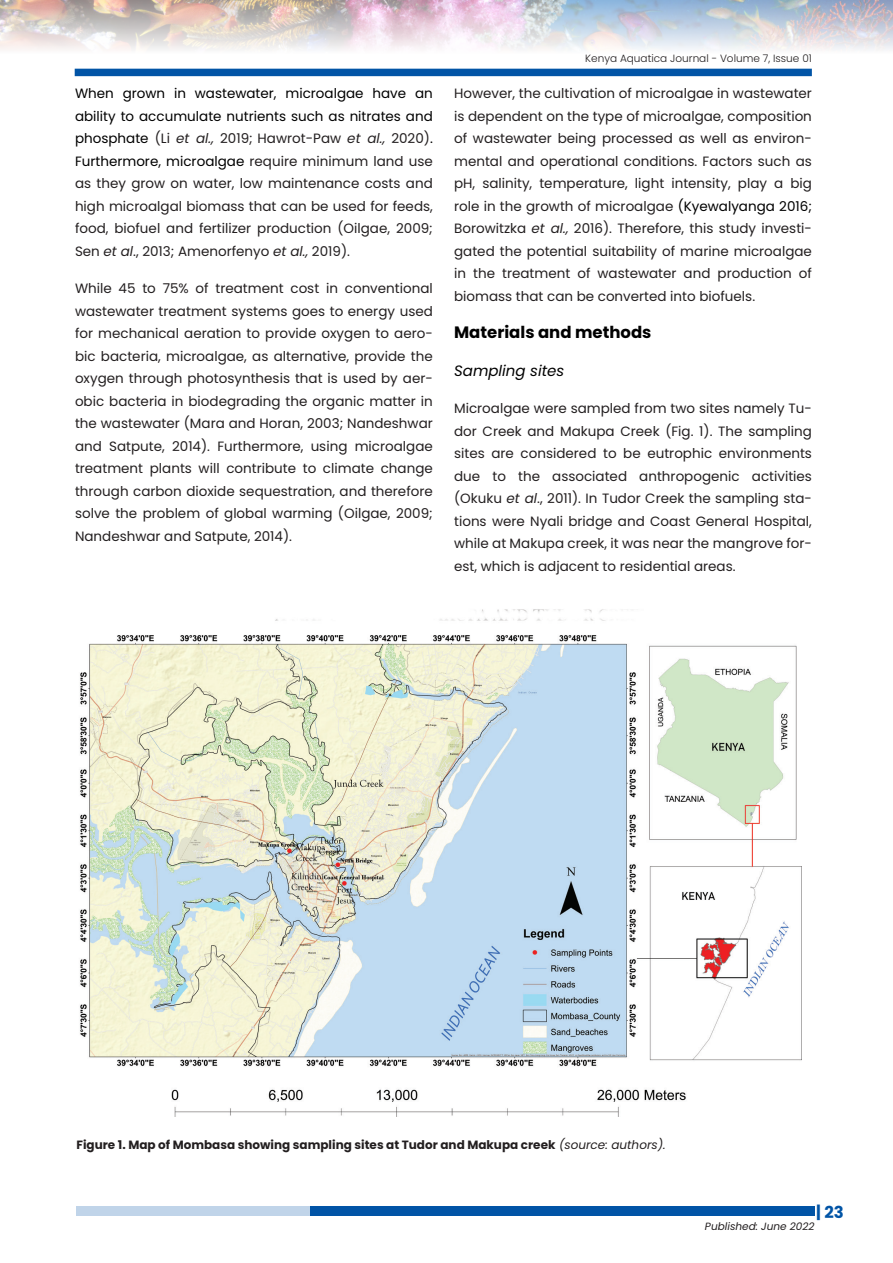
<style>
.page{position:relative;width:893px;height:1263px;background:#fff}
.page>*{position:absolute;margin:0;border:0;box-sizing:border-box;transform-origin:0 0}
.Heading_1{font:700 16.5px "Poppins";color:#000}
.t1{font:700 16.5px "Poppins";color:#0154a6}
.Heading_2{font:italic 15px "Poppins";color:#000}
.t2{font:13.5px/22.5px "Poppins";color:#231f20;text-align:justify}
.t3{font:700 12px "Poppins";color:#231f20}
.t4{font:300 10.5px "Poppins";color:#231f20}
.t5{font:italic 10.5px "Poppins";color:#231f20}
.s1{color:#000}
.s2{font-style:italic}
.s3{font-weight:400;font-style:italic}
</style>
<div class="page">
<img style="left:80px;top:609px;width:722px;height:508px">
<img style="left:0;top:0;width:892px;height:50px">
<div style="left:75px;top:69px;width:737px;height:7px;background:#0154a6"></div>
<div style="left:76px;top:1206px;width:235px;height:10px;background:#c0d4e9"></div>
<div style="left:310px;top:1206px;width:505px;height:10px;background:#0154a6"></div>
<p class="t2" style="left:75px;top:82px;width:359px"><span class="s1">When grown in wastewater, microalgae have an ability to accumulate nutrients such as nitrates and phosphate</span> (Li <span class="s2">et al.,</span> 2019; Hawrot-Paw <span class="s2">et al.,</span> 2020)<span class="s1">.<br>Furthermore, microalgae</span> require minimum land use as they grow on water, low maintenance costs and high microalgal biomass that can be used for feeds, food, biofuel and fertilizer production (Oilgae, 2009; Sen <span class="s2">et al</span>., 2013; Amenorfenyo <span class="s2">et al.,</span> 2019).</p>
<p class="t2" style="left:75px;top:277px;width:359px">While 45 to 75% of treatment cost in conventional wastewater treatment systems goes to energy used for mechanical aeration to provide oxygen to aero&shy;bic bacteria, microalgae, as alternative, provide the oxygen through photosynthesis that is used by aer&shy;obic bacteria in biodegrading the organic matter in the wastewater (Mara and Horan, 2003; Nandeshwar and Satpute, 2014). Furthermore, using microalgae treatment plants will contribute to climate change through carbon dioxide sequestration, and therefore solve the problem of global warming (Oilgae, 2009; Nandeshwar and Satpute, 2014).</p>
<p class="t4" style="left:585px;top:53px;width:228px">Kenya Aquatica Journal - Volume 7, Issue 01</p>
<p class="t2" style="left:454px;top:82px;width:359px">However, the cultivation of microalgae in wastewater is dependent on the type of microalgae, composition of wastewater being processed as well as environ&shy;mental and operational conditions. Factors such as pH, salinity, temperature, light intensity, play a big role in the growth of microalgae <span class="s1">(Kyewalyanga 2016; </span>Borowitzka <span class="s2">et al.,</span> 2016). Therefore, this study investi&shy;gated the potential suitability of marine microalgae in the treatment of wastewater and production of biomass that can be converted into biofuels.</p>
<p class="Heading_1" style="left:454px;top:323px;width:199px">Materials and methods</p>
<p class="Heading_2" style="left:454px;top:362px;width:112px">Sampling sites</p>
<p class="t2" style="left:454px;top:397px;width:359px">Microalgae were sampled from two sites namely Tu&shy;dor Creek and Makupa Creek (Fig. 1). The sampling sites are considered to be eutrophic environments due to the associated anthropogenic activities (Okuku <span class="s2">et al</span>., 2011). In Tudor Creek the sampling sta&shy;tions were Nyali bridge and Coast General Hospital, while at Makupa creek, it was near the mangrove for&shy;est, which is adjacent to residential areas.</p>
<p class="t3" style="left:76px;top:1138px;width:591px">Figure 1. Map of Mombasa showing sampling sites at Tudor and Makupa creek <span class="s3">(source: authors).</span></p>
<p class="t1" style="left:816px;top:1202px;width:29px">| 23</p>
<p class="t5" style="left:705px;top:1220px;width:111px">Published: June 2022</p>
</div>
